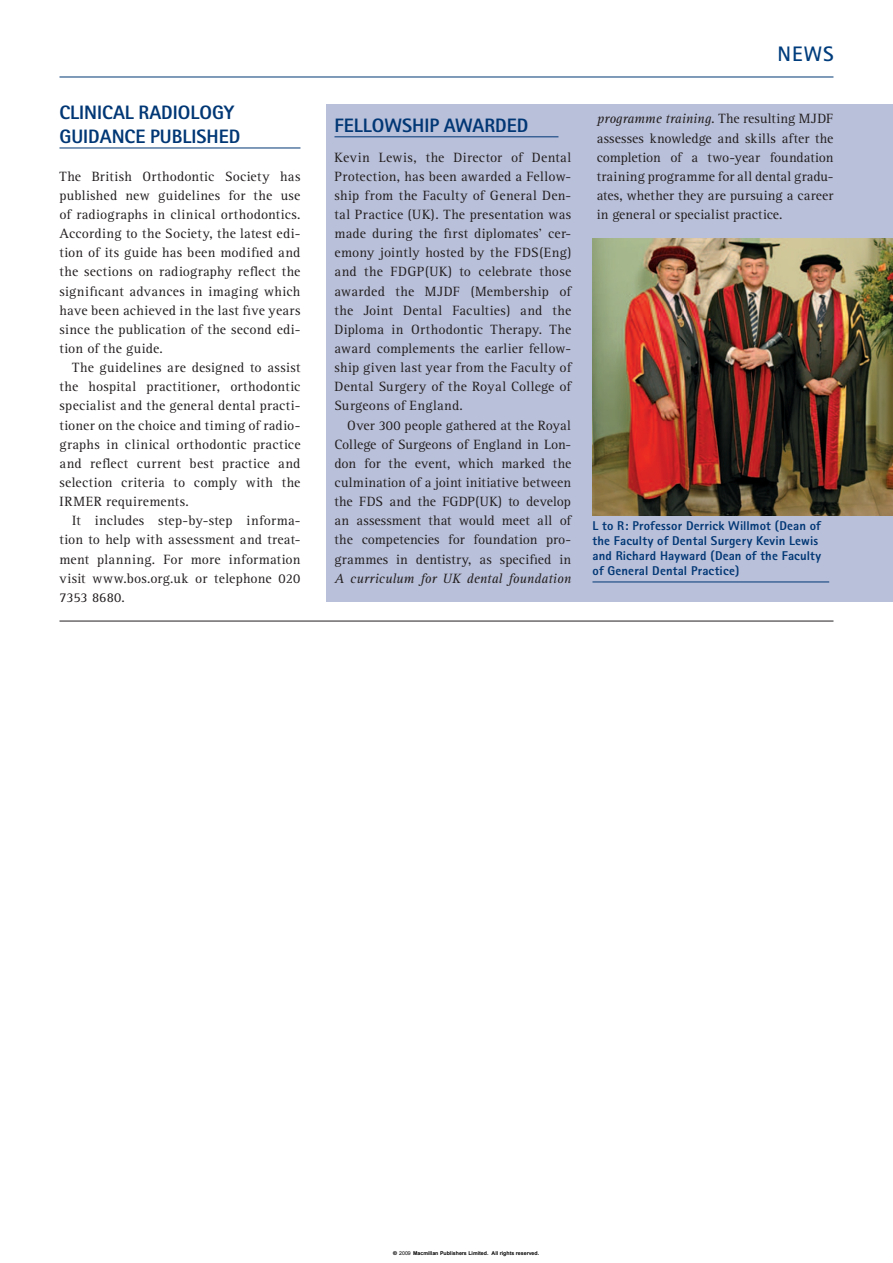
<style>
.page{position:relative;width:893px;height:1263px;background:#fff}
.page>*{position:absolute;margin:0;border:0;box-sizing:border-box;transform-origin:0 0}
.t1{font:700 21px "Rotis Sans Serif";color:#013d7d}
.t2{font:800 19.5px/23.9px "Rotis Sans Serif";color:#013775}
.t3{font:13.95px/19.2px "Rotis Serif";letter-spacing:.015em;color:#231f20;text-align:justify}
.t4{font:italic 13.95px "Rotis Serif";color:#231f20}
.t5{font:800 12.75px/15px "Rotis Sans Serif";letter-spacing:.01em;color:#013775}
.t6{font:700 5.25px "Arial";color:#000}
.s1{font-style:italic}
.s2{font-family:"Helvetica"}
.s3{font-weight:400}
</style>
<div class="page">
<div style="left:326px;top:104px;width:567px;height:498px;background:#b9c0d9"></div>
<hr style="left:59px;top:77px;width:774px;height:1px;background:#013775">
<hr style="left:334px;top:136px;width:224px;height:1px;background:#013775">
<hr style="left:59px;top:621px;width:774px;height:1px;background:#231f20">
<hr style="left:59px;top:148px;width:241px;height:1px;background:#013775">
<img style="left:592px;top:238px;width:301px;height:278px">
<hr style="left:592px;top:582px;width:237px;height:1px;background:#013775">
<h1 class="t1" style="left:777px;top:47px;width:58px">NEWS</h1>
<h2 class="t2" style="left:59px;top:103px;width:182px">CLINICAL RADIOLOGY<br>GUIDANCE PUBLISHED</h2>
<p class="t3" style="left:59px;top:168px;width:242px">The British Orthodontic Society has published new guidelines for the use of radiographs in clinical orthodontics.<br>According to the Society, the latest edi&shy;tion of its guide has been modified and the sections on radiography reflect the significant advances in imaging which have been achieved in the last five years since the publication of the second edi&shy;tion of the guide.</p>
<p class="t3" style="left:59px;top:359px;width:243px;text-indent:13px">The guidelines are designed to assist the hospital practitioner, orthodontic specialist and the general dental practi&shy;tioner on the choice and timing of radio&shy;graphs in clinical orthodontic practice and reflect current best practice and selection criteria to comply with the IRMER requirements.</p>
<p class="t3" style="left:59px;top:512px;width:242px;text-indent:13px">It includes step-by-step informa&shy;tion to help with assessment and treat&shy;ment planning. For more information visit www.bos.org.uk or telephone 020<br>7353 8680.</p>
<p class="t5" style="left:592px;top:520px;width:230px">L to R: Professor Derrick Willmot (Dean of the Faculty of Dental Surgery Kevin Lewis and Richard Hayward (Dean of the Faculty of General Dental Practice)</p>
<p class="t3" style="left:597px;top:110px;width:238px"><span class="s1">programme training.</span> The resulting MJDF assesses knowledge and skills after the completion of a two-year foundation training programme for all dental gradu&shy;ates, whether they are pursuing a career in general or specialist practice.</p>
<h2 class="t2" style="left:334px;top:116px;width:195px">FELLOWSHIP AWARDED</h2>
<p class="t3" style="left:334px;top:149px;width:238px">Kevin Lewis, the Director of Dental Protection, has been awarded a Fellow&shy;ship from the Faculty of General Den&shy;tal Practice (UK). The presentation was made during the first diplomates’ cer&shy;emony jointly hosted by the FDS(Eng) and the FDGP(UK) to celebrate those awarded the MJDF (Membership of the Joint Dental Faculties) and the Diploma in Orthodontic Therapy. The award complements the earlier fellow&shy;ship given last year from the Faculty of Dental Surgery of the Royal College of Surgeons of England.</p>
<p class="t3" style="left:334px;top:417px;width:238px;text-indent:13px">Over 300 people gathered at the Royal College of Surgeons of England in Lon&shy;don for the event, which marked the culmination of a joint initiative between the FDS and the FGDP(UK) to develop an assessment that would meet all of the competencies for foundation pro&shy;grammes in dentistry, as specified in</p>
<p class="t4" style="left:334px;top:573px;width:238px">A curriculum for UK dental foundation</p>
<p class="t6" style="left:393px;top:1250px;width:148px"><span class="s2">©</span> <span class="s3">2009</span> Macmillan Publishers Limited. All rights reserved.</p>
</div>
